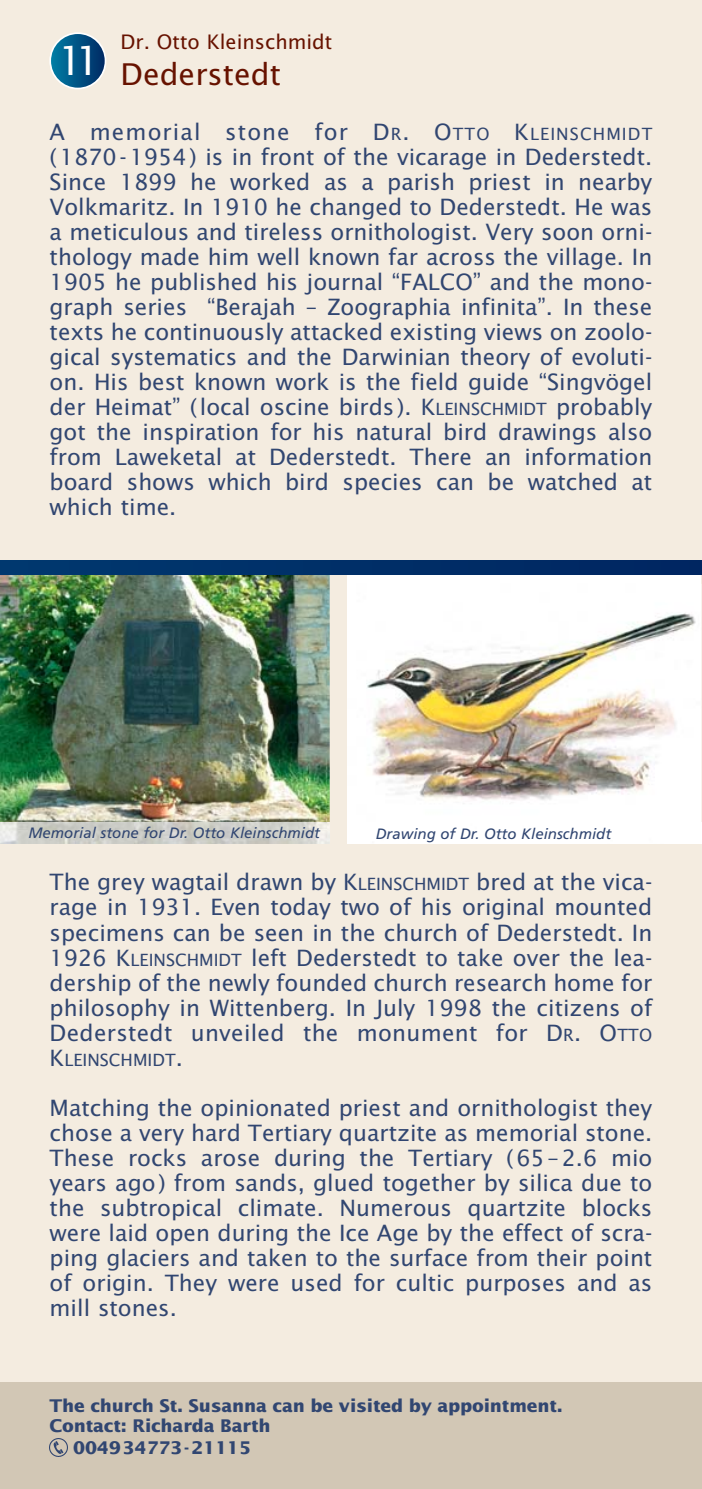
<style>
.page{position:relative;width:702px;height:1489px;background:#fff}
.page>*{position:absolute;margin:0;border:0;box-sizing:border-box;transform-origin:0 0}
.t1{font:30px "Lucida Sans";color:#671200}
.t2{font:22.5px/25px "Lucida Sans";color:#314671;text-align:justify}
.t3{font:20px "Lucida Sans";color:#671200}
.t4{font:700 17.5px "Lucida Sans";letter-spacing:-.01em;color:#314671}
.t5{font:17px "Lucida Sans";color:#314671}
.t6{font:italic 15px "Frutiger";color:#314671}
.s1{font-size:17px}
.s2{font-size:22.5px}
</style>
<div class="page">
<div style="left:0;top:0;width:702px;height:1488px;background:#f4ece0"></div>
<div style="left:0;top:1382px;width:702px;height:106px;background:#d2c7b5"></div>
<svg style="left:50px;top:33px;width:55px;height:55px;background:#075988"></svg>
<div style="left:49px;top:32px;width:57px;height:57px;border:2px solid #fff;border-radius:50%"></div>
<img style="left:0;top:574px;width:330px;height:248px">
<div style="left:347px;top:560px;width:354px;height:283px;background:#fff"></div>
<img style="left:366px;top:613px;width:330px;height:187px">
<img style="left:0;top:822px;width:330px;height:21px">
<div style="left:0;top:560px;width:702px;height:14px;background:#002f68"></div>
<img style="left:50px;top:1438px;width:18px;height:18px">
<img style="left:701px;top:353px;width:1px;height:850px">
<p class="t3" style="left:120px;top:34px;width:213px">Dr. Otto Kleinschmidt</p>
<h1 class="t1" style="left:58px;top:62px;width:224px"><sup>11</sup> Dederstedt</h1>
<p class="t2" style="left:50px;top:121px;width:604px">A memorial stone for D<span class="s1">R</span>. O<span class="s1">TTO</span> K<span class="s1">LEINSCHMIDT </span>( 1870 - 1954 ) is in front of the vicarage in Dederstedt.<br>Since 1899 he worked as a parish priest in nearby Volkmaritz. In 1910 he changed to Dederstedt. He was a meticulous and tireless ornithologist. Very soon orni&shy;thology made him well known far across the village. In 1905 he published his journal “FALCO” and the mono&shy;graph series “Berajah – Zoographia infinita”. In these texts he continuously attacked existing views on zoolo&shy;gical systematics and the Darwinian theory of evoluti&shy;on. His best known work is the field guide “Singvögel der Heimat” ( local oscine birds ). K<span class="s1">LEINSCHMIDT</span> probably got the inspiration for his natural bird drawings also from Laweketal at Dederstedt. There an information board shows which bird species can be watched at which time.</p>
<p class="t6" style="left:28px;top:826px;width:293px">Memorial stone for Dr. Otto Kleinschmidt</p>
<p class="t6" style="left:376px;top:827px;width:237px">Drawing of Dr. Otto Kleinschmidt</p>
<p class="t2" style="left:50px;top:871px;width:604px">The grey wagtail drawn by K<span class="s1">LEINSCHMIDT</span> bred at the vica&shy;rage in 1931. Even today two of his original mounted specimens can be seen in the church of Dederstedt. In 1926 K<span class="s1">LEINSCHMIDT</span> left Dederstedt to take over the lea&shy;dership of the newly founded church research home for philosophy in Wittenberg. In July 1998 the citizens of Dederstedt unveiled the monument for D<span class="s1">R</span>. O<span class="s1">TTO</span></p>
<p class="t5" style="left:50px;top:1052px;width:135px"><span class="s2">K</span>LEINSCHMIDT<span class="s2">.</span></p>
<p class="t2" style="left:50px;top:1096px;width:604px">Matching the opinionated priest and ornithologist they chose a very hard Tertiary quartzite as memorial stone.<br>These rocks arose during the Tertiary ( 65 – 2.6 mio years ago ) from sands, glued together by silica due to the subtropical climate. Numerous quartzite blocks were laid open during the Ice Age by the effect of scra&shy;ping glaciers and taken to the surface from their point of origin. They were used for cultic purposes and as mill stones.</p>
<p class="t4" style="left:50px;top:1398px;width:514px">The church St. Susanna can be visited by appointment.</p>
<p class="t4" style="left:50px;top:1418px;width:222px">Contact: Richarda Barth</p>
<p class="t4" style="left:73px;top:1440px;width:179px">0049 34773 - 21115</p>
</div>
